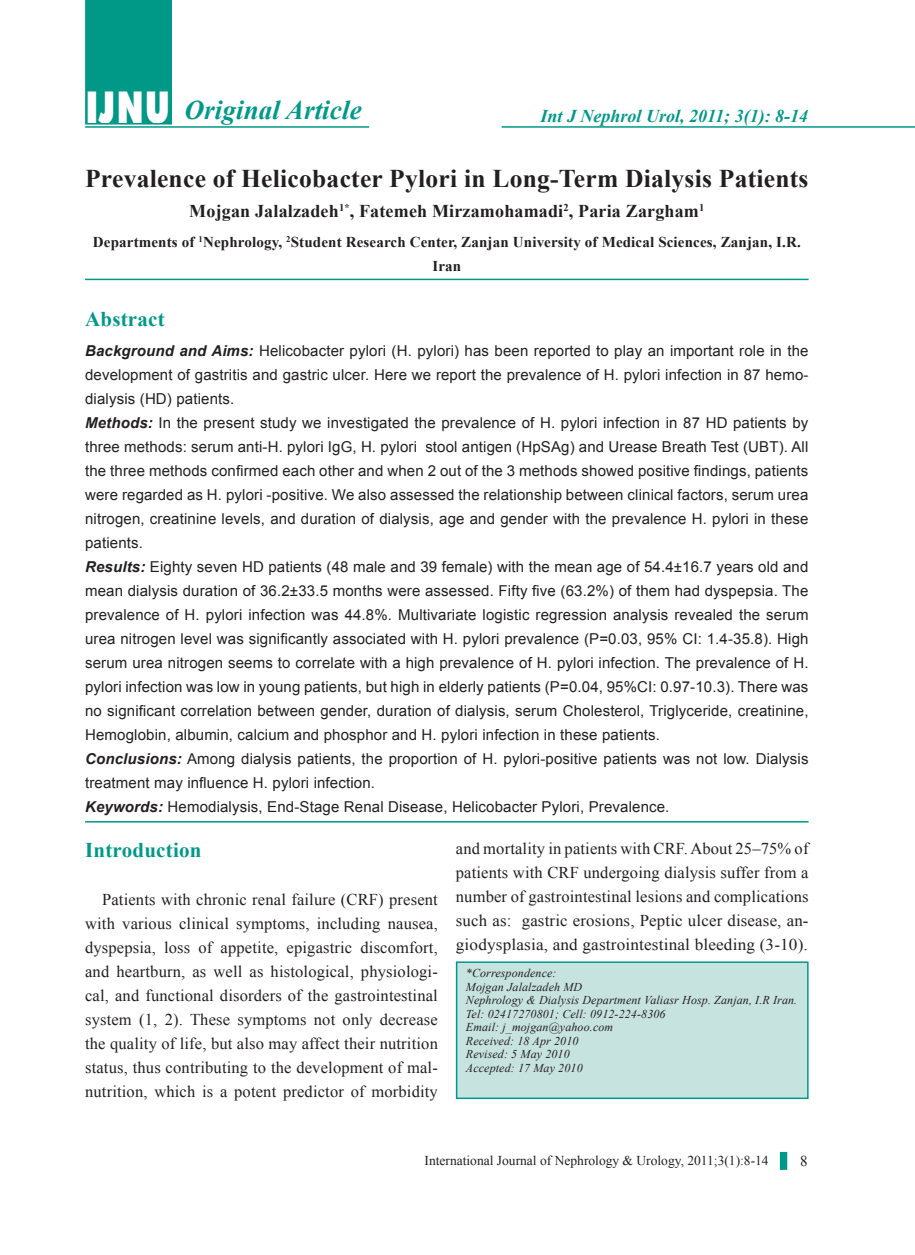
<style>
.page{position:relative;width:915px;height:1255px;background:#fff}
.page>*{position:absolute;margin:0;border:0;box-sizing:border-box;transform-origin:0 0}
.t1{font:43.8px "Raiders";color:#fff;scale:.73 1}
.matn{font:italic 700 27px "Times New Roman";letter-spacing:.005em;color:#098}
.matn-2{font:700 25.5px "Times New Roman";letter-spacing:.01em;color:#231f20}
.matn-3{font:700 21px "Times New Roman";letter-spacing:.01em;color:#098}
.matn-4{font:700 18px "Times New Roman";letter-spacing:.01em;color:#231f20}
.matn-5{font:italic 700 18px "Times New Roman";color:#098}
.matn-6{font:16.5px/24px "Times New Roman";letter-spacing:.01em;color:#231f20;text-align:justify}
.matn-7{font:15px/24px "Arial";letter-spacing:.01em;color:#231f20;text-align:justify}
.matn-8{font:700 15px/24px "Times New Roman";letter-spacing:.01em;color:#231f20;text-align:center}
.matn-9{font:15px "Times New Roman";color:#231f20}
.jadval{font:13.5px "Times New Roman";color:#231f20}
.matn-10{font:italic 12px "Times New Roman";letter-spacing:.01em;color:#231f20}
.s1{font-weight:700;font-style:italic}
</style>
<div class="page">
<hr style="left:85px;top:126px;width:284px;height:2px;background:#098">
<hr style="left:501px;top:126px;width:413px;height:2px;background:#098">
<div style="left:86px;top:1px;width:85px;height:123px;background:#098"></div>
<div style="left:85px;top:0;width:87px;height:124px;border:2px solid #098"></div>
<svg style="left:779px;top:1151px;width:8px;height:18px"></svg>
<hr style="left:85px;top:279px;width:723px;height:1px;background:#098">
<hr style="left:85px;top:821px;width:723px;height:1px;background:#098">
<div style="left:456px;top:962px;width:351px;height:136px;background:#c7e3df"></div>
<div style="left:455px;top:961px;width:353px;height:138px;border:2px solid #098"></div>
<h1 class="t1" style="left:87px;top:81px;width:115px">IJNU</h1>
<p class="matn" style="left:184px;top:91px;width:179px">Original Article</p>
<p class="matn-5" style="left:540px;top:103px;width:269px">Int J Nephrol Urol, 2011; 3(1): 8-14</p>
<p class="matn-2" style="left:85px;top:161px;width:724px">Prevalence of Helicobacter Pylori in Long-Term Dialysis Patients</p>
<p class="matn-4" style="left:189px;top:199px;width:516px">Mojgan Jalalzadeh<sup>1*</sup>, Fatemeh Mirzamohamadi<sup>2</sup>, Paria Zargham<sup>1</sup></p>
<p class="matn-8" style="left:93px;top:230px;width:709px">Departments of <sup>1</sup>Nephrology, <sup>2</sup>Student Research Center, Zanjan University of Medical Sciences, Zanjan, I.R.<br>Iran</p>
<p class="matn-3" style="left:85px;top:304px;width:81px">Abstract</p>
<p class="matn-7" style="left:85px;top:338px;width:724px"><span class="s1">Background and Aims:</span> Helicobacter pylori (H. pylori) has been reported to play an important role in the development of gastritis and gastric ulcer. Here we report the prevalence of H. pylori infection in 87 hemo&shy;dialysis (HD) patients.</p>
<p class="matn-7" style="left:85px;top:410px;width:724px"><span class="s1">Methods:</span> In the present study we investigated the prevalence of H. pylori infection in 87 HD patients by three methods: serum anti-H. pylori IgG, H. pylori stool antigen (HpSAg) and Urease Breath Test (UBT). All the three methods confirmed each other and when 2 out of the 3 methods showed positive findings, patients were regarded as H. pylori -positive. We also assessed the relationship between clinical factors, serum urea nitrogen, creatinine levels, and duration of dialysis, age and gender with the prevalence H. pylori in these patients.</p>
<p class="matn-7" style="left:85px;top:554px;width:724px"><span class="s1">Results:</span> Eighty seven HD patients (48 male and 39 female) with the mean age of 54.4±16.7 years old and mean dialysis duration of 36.2±33.5 months were assessed. Fifty five (63.2%) of them had dyspepsia. The prevalence of H. pylori infection was 44.8%. Multivariate logistic regression analysis revealed the serum urea nitrogen level was significantly associated with H. pylori prevalence (P=0.03, 95% CI: 1.4-35.8). High serum urea nitrogen seems to correlate with a high prevalence of H. pylori infection. The prevalence of H. pylori infection was low in young patients, but high in elderly patients (P=0.04, 95%CI: 0.97-10.3). There was no significant correlation between gender, duration of dialysis, serum Cholesterol, Triglyceride, creatinine, Hemoglobin, albumin, calcium and phosphor and H. pylori infection in these patients.</p>
<p class="matn-7" style="left:85px;top:746px;width:724px"><span class="s1">Conclusions:</span> Among dialysis patients, the proportion of H. pylori-positive patients was not low. Dialysis treatment may influence H. pylori infection.</p>
<p class="matn-7" style="left:85px;top:794px;width:585px"><span class="s1">Keywords:</span> Hemodialysis, End-Stage Renal Disease, Helicobacter Pylori, Prevalence.</p>
<p class="matn-3" style="left:85px;top:835px;width:118px">Introduction</p>
<p class="matn-6" style="left:85px;top:886px;width:354px;text-indent:17px">Patients with chronic renal failure (CRF) present with various clinical symptoms, including nausea, dyspepsia, loss of appetite, epigastric discomfort, and heartburn, as well as histological, physiologi&shy;cal, and functional disorders of the gastrointestinal system (1, 2). These symptoms not only decrease the quality of life, but also may affect their nutrition status, thus contributing to the development of mal&shy;nutrition, which is a potent predictor of morbidity</p>
<p class="matn-6" style="left:455px;top:836px;width:354px">and mortality in patients with CRF. About 25–75% of patients with CRF undergoing dialysis suffer from a number of gastrointestinal lesions and complications such as: gastric erosions, Peptic ulcer disease, an&shy;giodysplasia, and gastrointestinal bleeding (3-10).</p>
<p class="matn-10" style="left:465px;top:965px;width:92px">*Correspondence:</p>
<p class="matn-10" style="left:465px;top:978px;width:118px">Mojgan Jalalzadeh MD</p>
<p class="matn-10" style="left:465px;top:992px;width:333px">Nephrology &amp; Dialysis Department Valiasr Hosp. Zanjan, I.R Iran.</p>
<p class="matn-10" style="left:465px;top:1005px;width:201px">Tel: 02417270801; Cell: 0912-224-8306</p>
<p class="matn-10" style="left:465px;top:1019px;width:149px">Email: j_mojgan@yahoo.com</p>
<p class="matn-10" style="left:465px;top:1032px;width:114px">Received: 18 Apr 2010</p>
<p class="matn-10" style="left:465px;top:1046px;width:105px">Revised: 5 May 2010</p>
<p class="matn-10" style="left:465px;top:1059px;width:118px">Accepted: 17 May 2010</p>
<p class="jadval" style="left:424px;top:1151px;width:345px">International Journal of Nephrology &amp; Urology, 2011;3(1):8-14</p>
<p class="matn-9" style="left:800px;top:1150px;width:9px">8</p>
</div>
